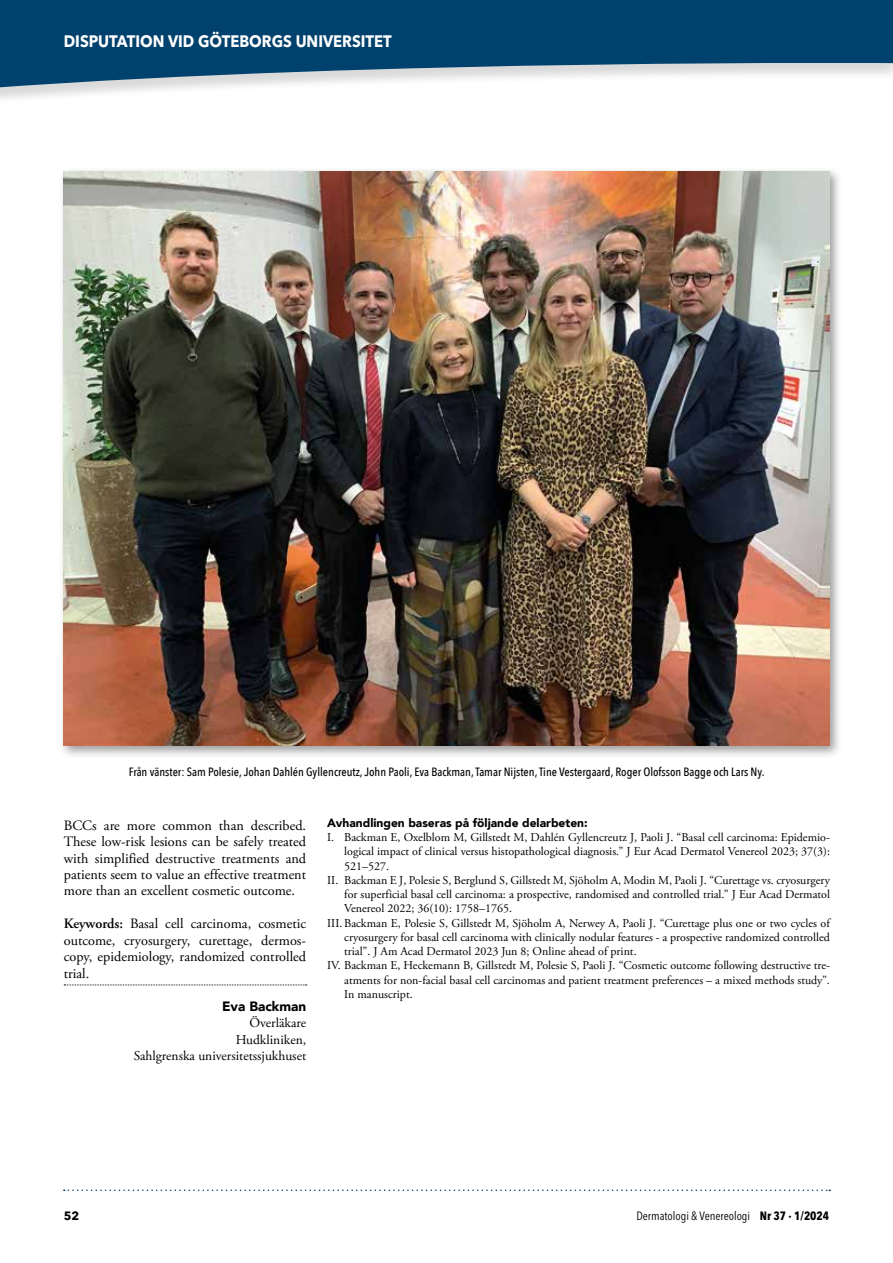
<style>
.page{position:relative;width:893px;height:1263px;background:#fff}
.page>*{position:absolute;margin:0;border:0;box-sizing:border-box;transform-origin:0 0}
.t1{font:700 16.5px "Avenir Next LT Pro";color:#fff;scale:.9 1}
.t2{font:14.25px/16.5px "Adobe Garamond Pro";color:#000;text-align:justify}
.t3{font:13.5px/16.5px "Adobe Garamond Pro";color:#000;text-align:right}
.t4{font:900 13.5px "Avenir 95";color:#000}
.t5{font:12px "Adobe Garamond Pro";color:#000}
.t6{font:500 12px "Avenir Next Condensed";color:#000}
.t7{font:900 12px "Avenir 95";color:#000}
.t8{font:condensed 12px "Avenir Next LT Pro";color:#000}
.t9{font:700 12px "Avenir Next LT Pro";color:#000}
.s1{font-weight:600}
.s2{font-weight:700}
</style>
<div class="page">
<svg style="left:64px;top:1189px;width:766px;height:2px"></svg>
<div style="left:0;top:0;width:893px;height:106px;background:#000;opacity:.15"></div>
<svg style="left:0;top:0;width:893px;height:88px;background:#2f6386"></svg>
<svg style="left:64px;top:984px;width:243px;height:1px"></svg>
<div style="left:59px;top:167px;width:784px;height:592px;background:#000;opacity:.4"></div>
<img style="left:64px;top:171px;width:765px;height:575px">
<h1 class="t1" style="left:64px;top:31px;width:366px">DISPUTATION VID GÖTEBORGS UNIVERSITET</h1>
<p class="t6" style="left:129px;top:764px;width:637px">Från vänster: Sam Polesie, Johan Dahlén Gyllencreutz, John Paoli, Eva Backman, Tamar Nijsten, Tine Vestergaard, Roger Olofsson Bagge och Lars Ny.</p>
<p class="t2" style="left:64px;top:817px;width:244px">BCCs are more common than described.<br>These low-risk lesions can be safely treated with simplified destructive treatments and patients seem to value an effective treatment more than an excellent cosmetic outcome.</p>
<p class="t2" style="left:64px;top:916px;width:244px"><span class="s1">Keywords:</span> Basal cell carcinoma, cosmetic outcome, cryosurgery, curettage, dermos&shy;copy, epidemiology, randomized controlled trial.</p>
<p class="t4" style="left:222px;top:998px;width:86px">Eva Backman</p>
<p class="t3" style="left:134px;top:1015px;width:174px">Överläkare<br>Hudkliniken,<br>Sahlgrenska universitetssjukhuset</p>
<p class="t7" style="left:327px;top:815px;width:262px">Avhandlingen baseras på följande delarbeten:</p>
<p class="t5" style="left:327px;top:830px;width:504px">I. Backman E, Oxelblom M, Gillstedt M, Dahlén Gyllencreutz J, Paoli J. “Basal cell carcinoma: Epidemio-</p>
<p class="t5" style="left:344px;top:844px;width:487px">logical impact of clinical versus histopathological diagnosis.” J Eur Acad Dermatol Venereol 2023; 37(3):</p>
<p class="t5" style="left:344px;top:859px;width:46px">521–527.</p>
<p class="t5" style="left:327px;top:873px;width:504px">II. Backman E J, Polesie S, Berglund S, Gillstedt M, Sjöholm A, Modin M, Paoli J. “Curettage vs. cryosurgery</p>
<p class="t5" style="left:344px;top:887px;width:487px">for superficial basal cell carcinoma: a prospective, randomised and controlled trial.” J Eur Acad Dermatol</p>
<p class="t5" style="left:344px;top:901px;width:169px">Venereol 2022; 36(10): 1758–1765.</p>
<p class="t5" style="left:327px;top:916px;width:504px">III. Backman E, Polesie S, Gillstedt M, Sjöholm A, Nerwey A, Paoli J. “Curettage plus one or two cycles of</p>
<p class="t5" style="left:344px;top:930px;width:487px">cryosurgery for basal cell carcinoma with clinically nodular features - a prospective randomized controlled</p>
<p class="t5" style="left:344px;top:944px;width:294px">trial”. J Am Acad Dermatol 2023 Jun 8; Online ahead of print.</p>
<p class="t5" style="left:327px;top:958px;width:504px">IV. Backman E, Heckemann B, Gillstedt M, Polesie S, Paoli J. “Cosmetic outcome following destructive tre-</p>
<p class="t5" style="left:344px;top:973px;width:487px">atments for non-facial basal cell carcinomas and patient treatment preferences – a mixed methods study”.</p>
<p class="t5" style="left:344px;top:987px;width:70px">In manuscript.</p>
<p class="t9" style="left:64px;top:1209px;width:17px">52</p>
<p class="t8" style="left:636px;top:1209px;width:194px">Dermatologi &amp; Venereologi <span class="s2">Nr 37 · 1/2024</span></p>
</div>
